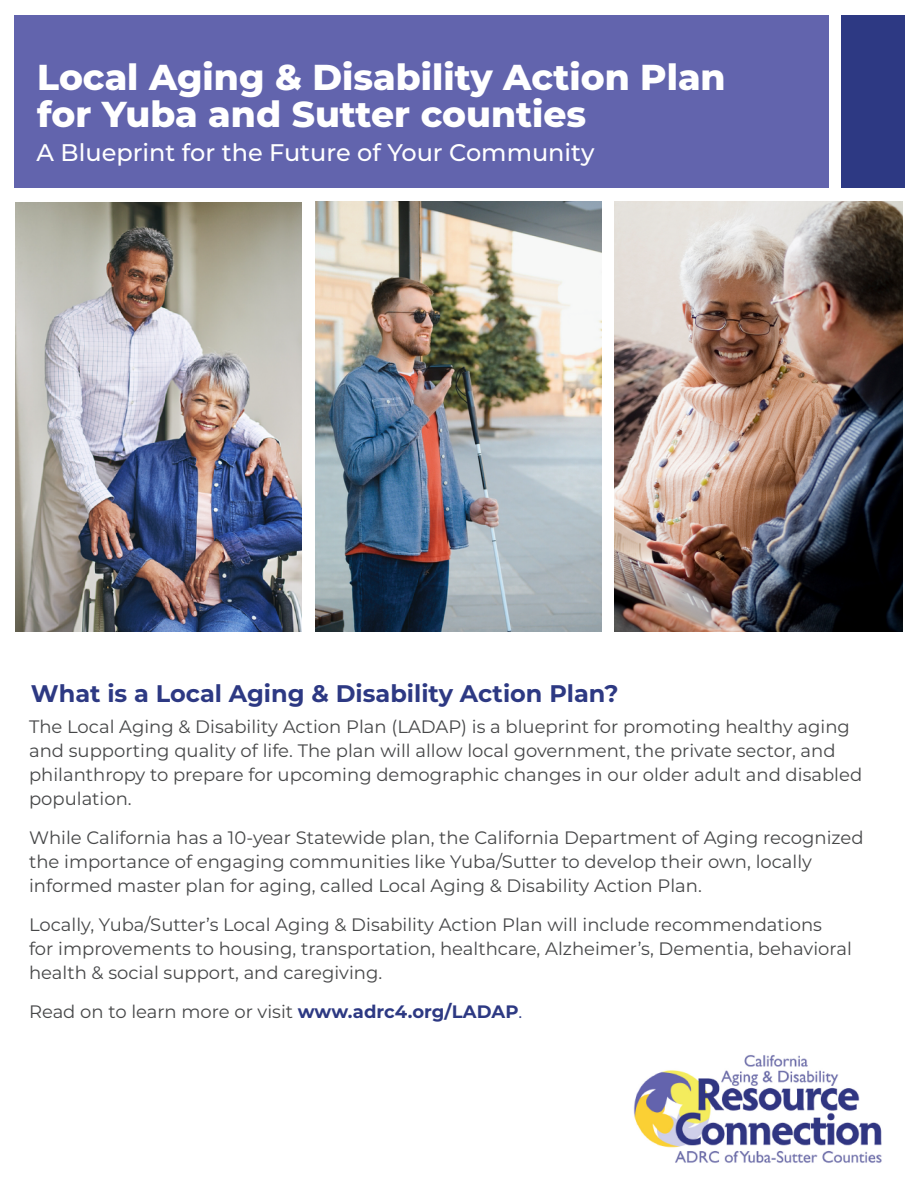
<style>
.page{position:relative;width:918px;height:1188px;background:#fff}
.page>*{position:absolute;margin:0;border:0;box-sizing:border-box;transform-origin:0 0}
.t1{font:800 36px/37.5px "Montserrat";color:#fff}
.t2{font:700 24px "Montserrat";color:#2d3983}
.t3{font:500 24px "Montserrat";color:#fff}
.t4{font:18px/24px "Montserrat";color:#464748}
.s1{font-weight:700;color:#2d3983}
.s2{color:#2d3983}
</style>
<div class="page">
<div style="left:14px;top:15px;width:815px;height:173px;background:#6264ad"></div>
<div style="left:841px;top:15px;width:63px;height:173px;background:#2d3983"></div>
<img style="left:634px;top:1055px;width:248px;height:108px">
<img style="left:315px;top:202px;width:287px;height:430px">
<img style="left:615px;top:202px;width:288px;height:430px">
<img style="left:15px;top:202px;width:286px;height:429px">
<h1 class="t1" style="left:37px;top:56px;width:690px">Local Aging &amp; Disability Action Plan for Yuba and Sutter counties</h1>
<h2 class="t3" style="left:37px;top:136px;width:559px">A Blueprint for the Future of Your Community</h2>
<h2 class="t2" style="left:31px;top:676px;width:589px">What is a Local Aging &amp; Disability Action Plan?</h2>
<p class="t4" style="left:29px;top:714px;width:835px">The Local Aging &amp; Disability Action Plan (LADAP) is a blueprint for promoting healthy aging and supporting quality of life. The plan will allow local government, the private sector, and philanthropy to prepare for upcoming demographic changes in our older adult and disabled population.</p>
<p class="t4" style="left:29px;top:825px;width:836px">While California has a 10-year Statewide plan, the California Department of Aging recognized the importance of engaging communities like Yuba/Sutter to develop their own, locally informed master plan for aging, called Local Aging &amp; Disability Action Plan.</p>
<p class="t4" style="left:29px;top:912px;width:824px">Locally, Yuba/Sutter’s Local Aging &amp; Disability Action Plan will include recommendations<br>for improvements to housing, transportation, healthcare, Alzheimer’s, Dementia, behavioral health &amp; social support, and caregiving.</p>
<p class="t4" style="left:29px;top:999px;width:495px">Read on to learn more or visit <span class="s1">www.adrc4.org/LADAP</span><span class="s2">.</span></p>
</div>
